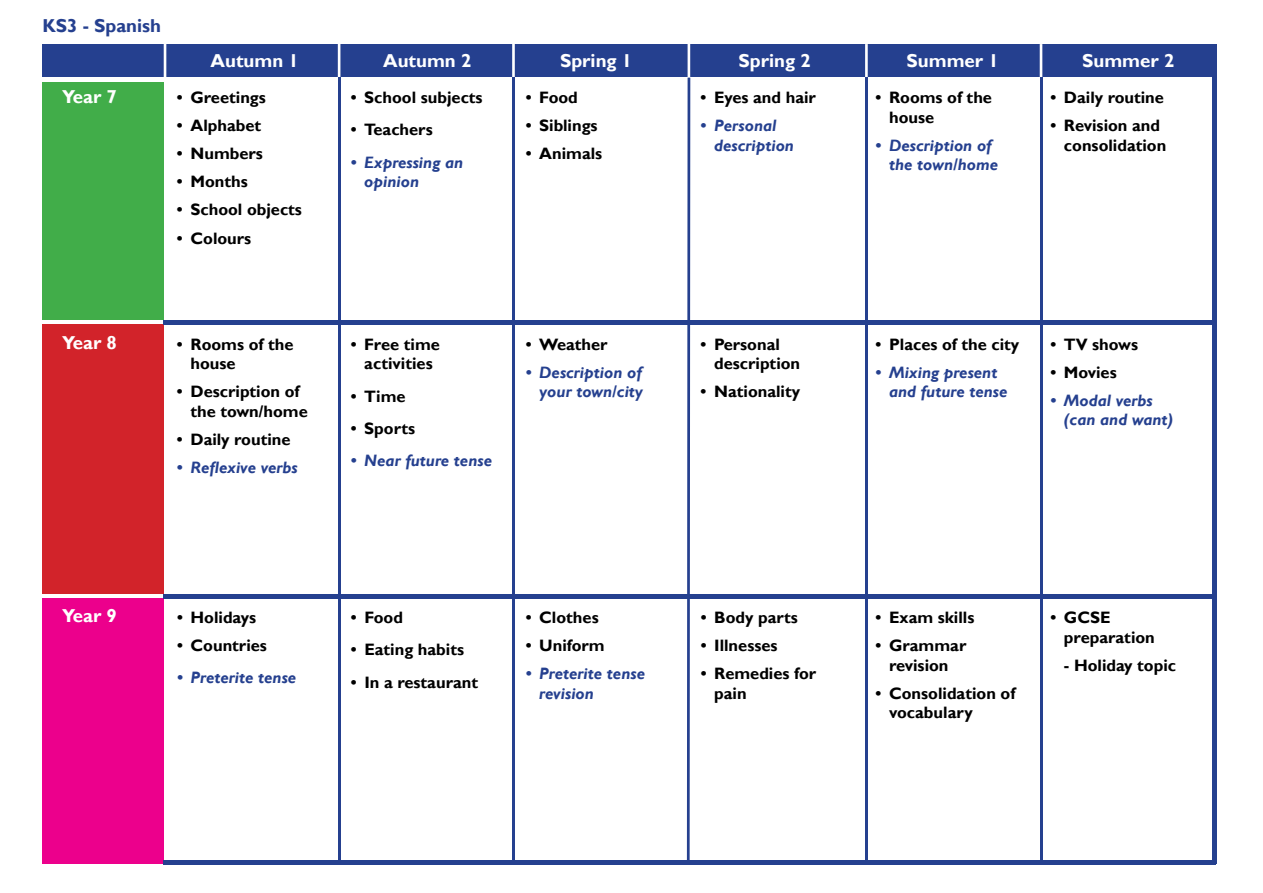
<style>
.page{position:relative;width:1263px;height:893px;background:#fff}
.page>*{position:absolute;margin:0;border:0;box-sizing:border-box;transform-origin:0 0}
.t1{font:700 18.75px "Gill Sans";color:#fff}
.t2{font:700 18.75px "Gill Sans";color:#25408f}
.t3{font:700 16.5px/19.5px "Gill Sans";color:#000}
.t4{font:italic 700 16.5px/19.5px "Gill Sans";color:#25408f}
</style>
<div class="page">
<div style="left:43px;top:45px;width:1173px;height:35px;background:#25408f"></div>
<div style="left:43px;top:598px;width:121px;height:266px;background:#ec008c"></div>
<div style="left:43px;top:324px;width:121px;height:270px;background:#d2232a"></div>
<div style="left:43px;top:80px;width:121px;height:240px;background:#41ad49"></div>
<hr style="left:164px;top:320px;width:1052px;height:4px;background:#25408f">
<hr style="left:164px;top:594px;width:1052px;height:4px;background:#25408f">
<hr style="left:164px;top:860px;width:1052px;height:4px;background:#25408f">
<hr style="left:1212px;top:45px;width:4px;height:819px;background:#25408f">
<hr style="left:164px;top:44px;width:2px;height:36px;background:#fff">
<hr style="left:338px;top:44px;width:2px;height:36px;background:#fff">
<hr style="left:512px;top:44px;width:3px;height:36px;background:#fff">
<hr style="left:688px;top:44px;width:2px;height:36px;background:#fff">
<hr style="left:865px;top:44px;width:3px;height:36px;background:#fff">
<hr style="left:1040px;top:44px;width:2px;height:36px;background:#fff">
<hr style="left:43px;top:78px;width:1169px;height:4px;background:#fff">
<hr style="left:338px;top:78px;width:2px;height:785px;background:#25408f">
<hr style="left:512px;top:78px;width:3px;height:785px;background:#25408f">
<svg style="left:687px;top:78px;width:3px;height:782px"></svg>
<hr style="left:865px;top:78px;width:3px;height:785px;background:#25408f">
<hr style="left:1040px;top:78px;width:2px;height:785px;background:#25408f">
<p class="t2" style="left:43px;top:14px;width:120px">KS3 - Spanish</p>
<p class="t1" style="left:62px;top:86px;width:56px">Year 7</p>
<p class="t1" style="left:211px;top:50px;width:90px">Autumn 1</p>
<p class="t1" style="left:383px;top:50px;width:90px">Autumn 2</p>
<p class="t1" style="left:560px;top:50px;width:74px">Spring 1</p>
<p class="t1" style="left:739px;top:50px;width:74px">Spring 2</p>
<p class="t1" style="left:907px;top:50px;width:94px">Summer 1</p>
<p class="t1" style="left:1082px;top:50px;width:94px">Summer 2</p>
<p class="t3" style="left:177px;top:88px;width:90px">• Greetings</p>
<p class="t3" style="left:177px;top:116px;width:86px">• Alphabet</p>
<p class="t3" style="left:177px;top:144px;width:88px">• Numbers</p>
<p class="t3" style="left:177px;top:172px;width:72px">• Months</p>
<p class="t3" style="left:177px;top:200px;width:126px">• School objects</p>
<p class="t3" style="left:177px;top:229px;width:76px">• Colours</p>
<p class="t3" style="left:351px;top:88px;width:133px">• School subjects</p>
<p class="t3" style="left:351px;top:121px;width:83px">• Teachers</p>
<p class="t4" style="left:364px;top:153px;width:100px;text-indent:-14px">• Expressing an opinion</p>
<p class="t3" style="left:526px;top:88px;width:54px">• Food</p>
<p class="t3" style="left:526px;top:116px;width:73px">• Siblings</p>
<p class="t3" style="left:526px;top:144px;width:78px">• Animals</p>
<p class="t3" style="left:701px;top:88px;width:117px">• Eyes and hair</p>
<p class="t4" style="left:714px;top:116px;width:81px;text-indent:-14px">• Personal description</p>
<p class="t3" style="left:889px;top:88px;width:105px;text-indent:-14px">• Rooms of the house</p>
<p class="t4" style="left:889px;top:136px;width:111px;text-indent:-14px">• Description of the town/home</p>
<p class="t3" style="left:1050px;top:88px;width:115px">• Daily routine</p>
<p class="t3" style="left:1064px;top:116px;width:104px;text-indent:-14px">• Revision and consolidation</p>
<p class="t1" style="left:62px;top:332px;width:56px">Year 8</p>
<p class="t3" style="left:190px;top:335px;width:105px;text-indent:-14px">• Rooms of the house</p>
<p class="t3" style="left:190px;top:382px;width:119px;text-indent:-14px">• Description of the town/home</p>
<p class="t3" style="left:177px;top:430px;width:115px">• Daily routine</p>
<p class="t4" style="left:177px;top:458px;width:122px">• Reflexive verbs</p>
<p class="t3" style="left:351px;top:335px;width:91px;text-align:center">• Free time activities</p>
<p class="t3" style="left:351px;top:387px;width:56px">• Time</p>
<p class="t3" style="left:351px;top:419px;width:66px">• Sports</p>
<p class="t4" style="left:351px;top:451px;width:143px">• Near future tense</p>
<p class="t3" style="left:526px;top:335px;width:83px">• Weather</p>
<p class="t4" style="left:526px;top:363px;width:119px;text-align:right">• Description of your town/city</p>
<p class="t3" style="left:714px;top:335px;width:88px;text-indent:-14px">• Personal description</p>
<p class="t3" style="left:701px;top:382px;width:101px">• Nationality</p>
<p class="t3" style="left:875px;top:335px;width:145px">• Places of the city</p>
<p class="t4" style="left:889px;top:363px;width:120px;text-indent:-14px">• Mixing present and future tense</p>
<p class="t3" style="left:1050px;top:335px;width:89px">• TV shows</p>
<p class="t3" style="left:1050px;top:363px;width:68px">• Movies</p>
<p class="t4" style="left:1064px;top:391px;width:111px;text-indent:-14px">• Modal verbs (can and want)</p>
<p class="t1" style="left:62px;top:605px;width:56px">Year 9</p>
<p class="t3" style="left:177px;top:608px;width:81px">• Holidays</p>
<p class="t3" style="left:177px;top:636px;width:91px">• Countries</p>
<p class="t4" style="left:177px;top:668px;width:121px">• Preterite tense</p>
<p class="t3" style="left:351px;top:608px;width:54px">• Food</p>
<p class="t3" style="left:351px;top:640px;width:115px">• Eating habits</p>
<p class="t3" style="left:351px;top:673px;width:129px">• In a restaurant</p>
<p class="t3" style="left:526px;top:608px;width:74px">• Clothes</p>
<p class="t3" style="left:526px;top:636px;width:80px">• Uniform</p>
<p class="t4" style="left:539px;top:664px;width:107px;text-indent:-14px">• Preterite tense revision</p>
<p class="t3" style="left:701px;top:608px;width:99px">• Body parts</p>
<p class="t3" style="left:701px;top:636px;width:78px">• Illnesses</p>
<p class="t3" style="left:714px;top:664px;width:104px;text-indent:-13px">• Remedies for pain</p>
<p class="t3" style="left:875px;top:608px;width:100px">• Exam skills</p>
<p class="t3" style="left:875px;top:636px;width:92px;text-align:center">• Grammar revision</p>
<p class="t3" style="left:889px;top:684px;width:128px;text-indent:-14px">• Consolidation of vocabulary</p>
<p class="t3" style="left:1064px;top:608px;width:92px;text-indent:-14px">• GCSE preparation</p>
<p class="t3" style="left:1064px;top:656px;width:114px">- Holiday topic</p>
</div>
